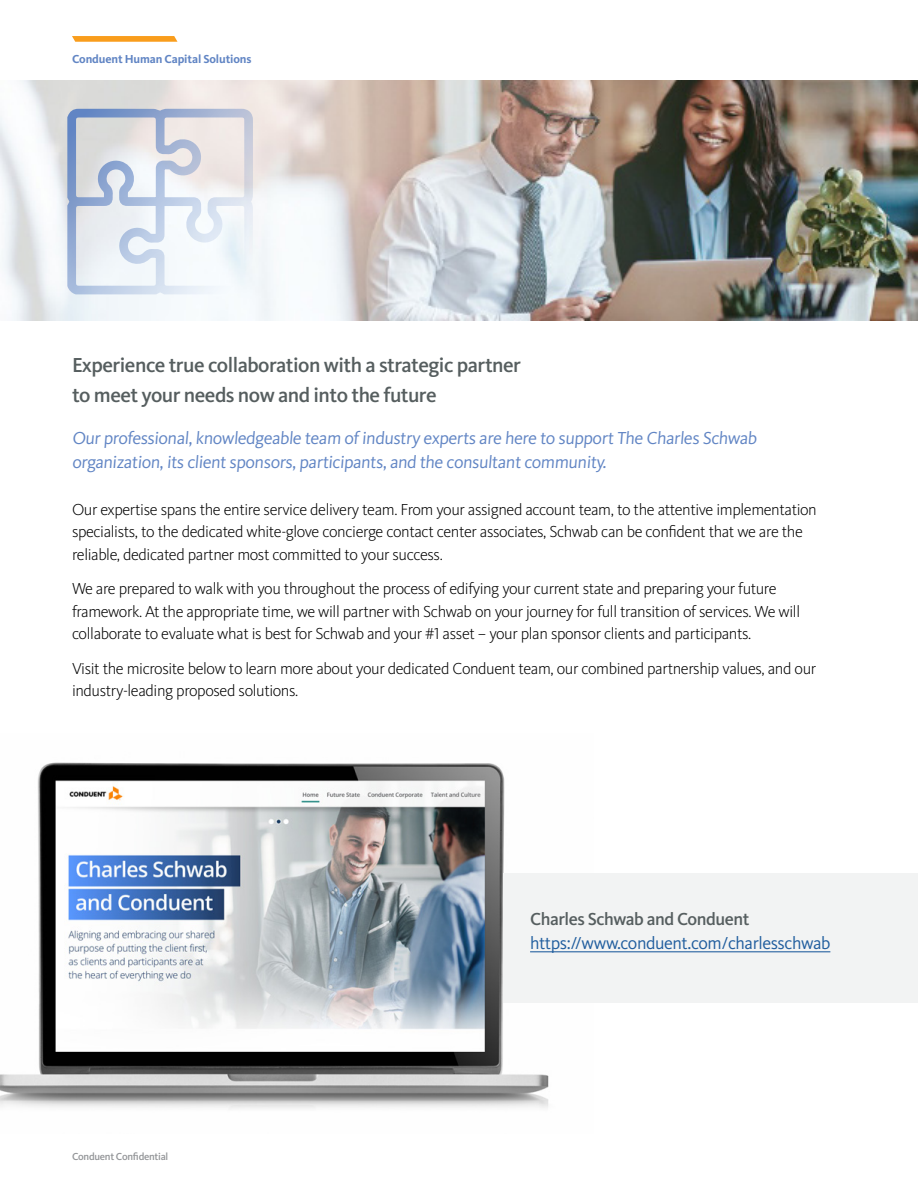
<style>
.page{position:relative;width:918px;height:1188px;background:#fff}
.page>*{position:absolute;margin:0;border:0;box-sizing:border-box;transform-origin:0 0}
.t1{font:500 21px/30px "Kievit Pro";letter-spacing:-.025em;color:#565e5f}
.t2{font:18px/24px "Kievit Pro";color:#6185c4}
.t3{font:18px "Kievit Pro";letter-spacing:-.025em;color:#215e9e}
.t4{font:500 18px "Kievit Pro";letter-spacing:-.025em;color:#565e5f}
.t5{font:300 16.5px/22.5px "Kievit Pro";letter-spacing:-.025em;color:#000}
.t6{font:700 12px "Kievit Pro";letter-spacing:-.01em;color:#6185c4}
.t7{font:500 10.5px "Kievit Pro";letter-spacing:-.025em;color:#939598}
</style>
<div class="page">
<svg style="left:72px;top:36px;width:105px;height:6px"></svg>
<img style="left:1px;top:80px;width:916px;height:240px">
<img style="left:0;top:762px;width:549px;height:347px">
<div style="left:504px;top:873px;width:414px;height:130px;background:#f2f3f3"></div>
<hr style="left:530px;top:951px;width:300px;height:1px;background:#215e9e">
<svg style="left:66px;top:98px;width:189px;height:198px"></svg>
<p class="t6" style="left:72px;top:52px;width:181px">Conduent Human Capital Solutions</p>
<p class="t1" style="left:72px;top:350px;width:451px">Experience true collaboration with a strategic partner to meet your needs now and into the future</p>
<p class="t2" style="left:72px;top:426px;width:688px">Our professional, knowledgeable team of industry experts are here to support The Charles Schwab organization, its client sponsors, participants, and the consultant community.</p>
<p class="t5" style="left:72px;top:498px;width:746px">Our expertise spans the entire service delivery team. From your assigned account team, to the attentive implementation specialists, to the dedicated white-glove concierge contact center associates, Schwab can be confident that we are the reliable, dedicated partner most committed to your success.</p>
<p class="t5" style="left:72px;top:577px;width:730px">We are prepared to walk with you throughout the process of edifying your current state and preparing your future framework. At the appropriate time, we will partner with Schwab on your journey for full transition of services. We will collaborate to evaluate what is best for Schwab and your #1 asset – your plan sponsor clients and participants.</p>
<p class="t5" style="left:72px;top:657px;width:746px">Visit the microsite below to learn more about your dedicated Conduent team, our combined partnership values, and our industry-leading proposed solutions.</p>
<p class="t7" style="left:72px;top:1150px;width:98px">Conduent Confidential</p>
<p class="t4" style="left:530px;top:909px;width:221px">Charles Schwab and Conduent</p>
<p class="t3" style="left:530px;top:933px;width:302px">https://www.conduent.com/charlesschwab</p>
</div>
